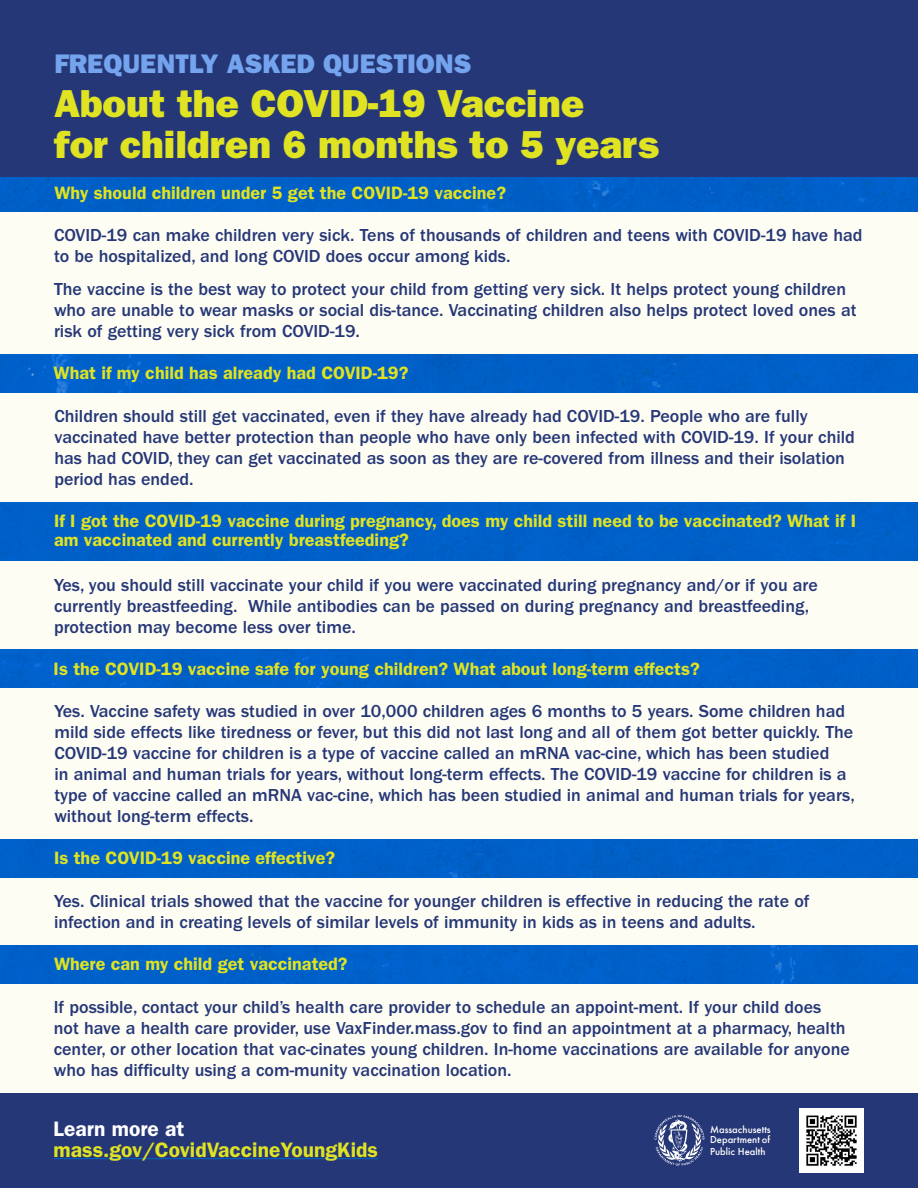
<style>
.page{position:relative;width:918px;height:1188px;background:#fff}
.page>*{position:absolute;margin:0;border:0;box-sizing:border-box;transform-origin:0 0}
.t1{font:39.15px "ITC Franklin Gothic Std Hvy";color:#e0e322}
.t2{font:27px "ITC Franklin Gothic Std Hvy";color:#73a4ed}
.t3{font:600 21px "ITC Franklin Gothic Std";color:#e0e322}
.t4{font:600 21px "ITC Franklin Gothic Std";color:#fff}
.List_Paragraph{font:500 18px/21px "ITC Franklin Gothic Std";color:#263777}
.t5{font:600 18px/19.5px "ITC Franklin Gothic Std";color:#e0e321}
.t6{font:500 9.3px/10.2px "Futura";color:#fff}
</style>
<div class="page">
<div style="left:0;top:176px;width:918px;height:808px;background:#0060c8"></div>
<div style="left:0;top:0;width:918px;height:176px;background:#263777"></div>
<div style="left:0;top:1093px;width:918px;height:95px;background:#263777"></div>
<svg style="left:654px;top:1115px;width:51px;height:51px"></svg>
<hr style="left:54px;top:1158px;width:324px;height:1px;background:#0563c1">
<img style="left:800px;top:1108px;width:64px;height:65px">
<div style="left:0;top:212px;width:918px;height:141px;background:#fdfdf4"></div>
<div style="left:0;top:393px;width:918px;height:108px;background:#fdfdf4"></div>
<div style="left:0;top:562px;width:918px;height:87px;background:#fdfdf4"></div>
<div style="left:0;top:689px;width:918px;height:150px;background:#fdfdf4"></div>
<div style="left:0;top:984px;width:918px;height:109px;background:#fdfdf4"></div>
<div style="left:0;top:878px;width:918px;height:67px;background:#fdfdf4"></div>
<p class="t2" style="left:54px;top:47px;width:419px">FREQUENTLY ASKED QUESTIONS</p>
<p class="t1" style="left:54px;top:80px;width:532px">About the COVID-19 Vaccine</p>
<p class="t1" style="left:54px;top:122px;width:606px">for children 6 months to 5 years</p>
<p class="t5" style="left:54px;top:184px;width:453px">Why should children under 5 get the COVID-19 vaccine?</p>
<p class="List_Paragraph" style="left:54px;top:225px;width:810px">COVID-19 can make children very sick. Tens of thousands of children and teens with COVID-19 have had to be hospitalized, and long COVID does occur among kids.</p>
<p class="List_Paragraph" style="left:54px;top:279px;width:804px">The vaccine is the best way to protect your child from getting very sick. It helps protect young children who are unable to wear masks or social dis-tance. Vaccinating children also helps protect loved ones at risk of getting very sick from COVID-19.</p>
<p class="t5" style="left:54px;top:363px;width:356px">What if my child has already had COVID-19?</p>
<p class="List_Paragraph" style="left:54px;top:405px;width:802px">Children should still get vaccinated, even if they have already had COVID-19. People who are fully vaccinated have better protection than people who have only been infected with COVID-19. If your child has had COVID, they can get vaccinated as soon as they are re-covered from illness and their isolation period has ended.</p>
<p class="t5" style="left:54px;top:511px;width:804px">If I got the COVID-19 vaccine during pregnancy, does my child still need to be vaccinated? What if I am vaccinated and currently breastfeeding?</p>
<p class="List_Paragraph" style="left:54px;top:574px;width:766px">Yes, you should still vaccinate your child if you were vaccinated during pregnancy and/or if you are currently breastfeeding. While antibodies can be passed on during pregnancy and breastfeeding, protection may become less over time.</p>
<p class="t5" style="left:54px;top:659px;width:648px">Is the COVID-19 vaccine safe for young children? What about long-term effects?</p>
<p class="List_Paragraph" style="left:54px;top:701px;width:802px">Yes. Vaccine safety was studied in over 10,000 children ages 6 months to 5 years. Some children had mild side effects like tiredness or fever, but this did not last long and all of them got better quickly. The COVID-19 vaccine for children is a type of vaccine called an mRNA vac-cine, which has been studied<br>in animal and human trials for years, without long-term effects. The COVID-19 vaccine for children is a type of vaccine called an mRNA vac-cine, which has been studied in animal and human trials for years, without long-term effects.</p>
<p class="t5" style="left:54px;top:848px;width:283px">Is the COVID-19 vaccine effective?</p>
<p class="List_Paragraph" style="left:54px;top:891px;width:757px">Yes. Clinical trials showed that the vaccine for younger children is effective in reducing the rate of infection and in creating levels of similar levels of immunity in kids as in teens and adults.</p>
<p class="t5" style="left:54px;top:954px;width:295px">Where can my child get vaccinated?</p>
<p class="List_Paragraph" style="left:54px;top:997px;width:798px">If possible, contact your child’s health care provider to schedule an appoint-ment. If your child does not have a health care provider, use VaxFinder.mass.gov to find an appointment at a pharmacy, health center, or other location that vac-cinates young children. In-home vaccinations are available for anyone who has difficulty using a com-munity vaccination location.</p>
<p class="t4" style="left:54px;top:1116px;width:132px">Learn more at</p>
<p class="t3" style="left:54px;top:1137px;width:326px">mass.gov/CovidVaccineYoungKids</p>
<p class="t6" style="left:710px;top:1124px;width:62px">Massachusetts<br>Department of</p>
<p class="t6" style="left:710px;top:1146px;width:57px">Public Health</p>
</div>
